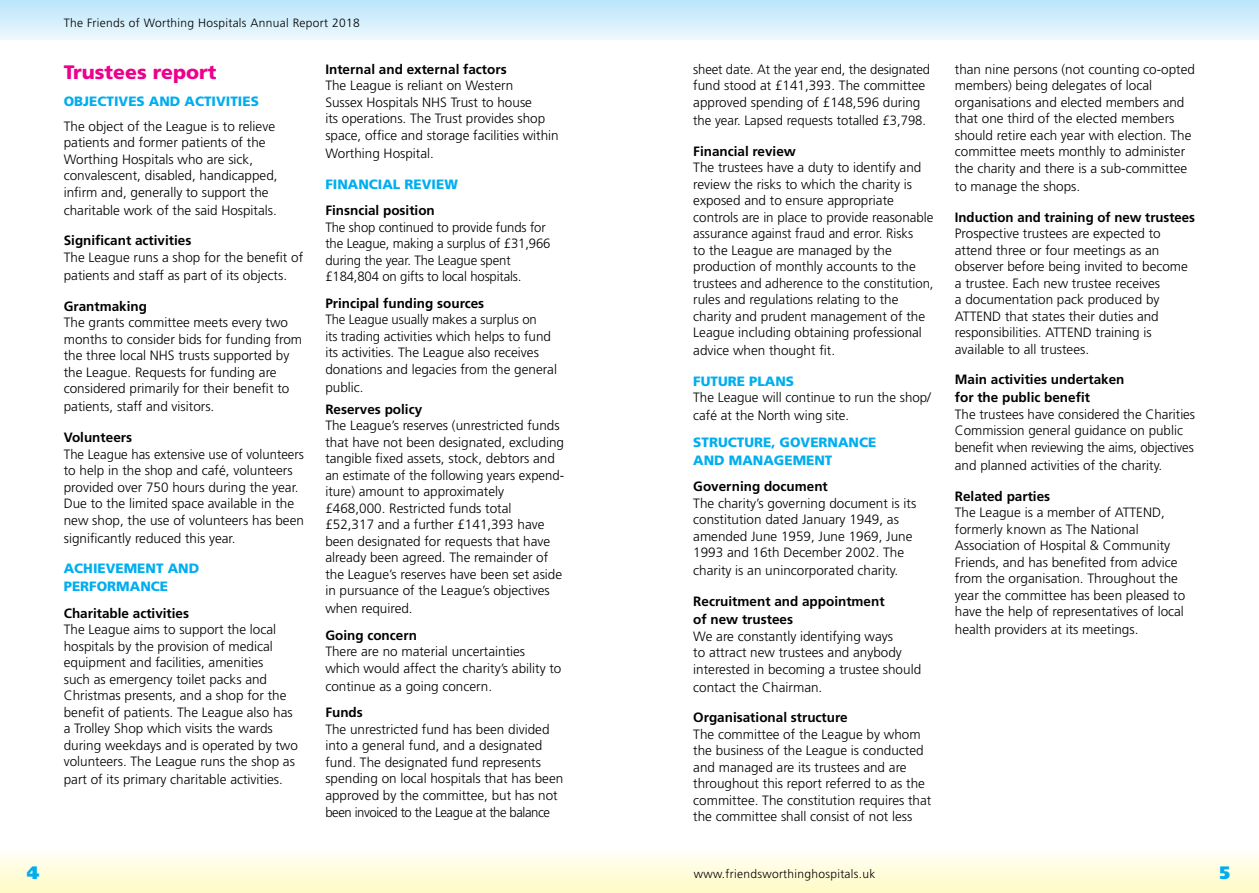
<style>
.page{position:relative;width:1259px;height:893px;background:#fff}
.page>*{position:absolute;margin:0;border:0;box-sizing:border-box;transform-origin:0 0}
.t1{font:900 19.5px "Frutiger";color:#ec008c}
.t2{font:900 18px "Frutiger";color:#00aeef}
.t3{font:300 13.5px/16.5px "Frutiger";color:#000}
.t4{font:700 13.5px/18px "Frutiger";color:#000}
.t5{font:900 13.5px/18px "Frutiger";color:#00aeef}
.t6{font:300 12px "Frutiger";letter-spacing:.025em;color:#000}
</style>
<div class="page">
<div style="left:0;top:850px;width:1259px;height:43px;background:linear-gradient(to bottom,#fffef7,#fffac3)"></div>
<div style="left:0;top:0;width:1259px;height:39px;background:linear-gradient(to bottom,#b9e5fb,#ecf8fe)"></div>
<p class="t6" style="left:64px;top:16px;width:297px">The Friends of Worthing Hospitals Annual Report 2018</p>
<h1 class="t1" style="left:64px;top:61px;width:154px">Trustees report</h1>
<p class="t5" style="left:64px;top:92px;width:197px">OBJECTIVES AND ACTIVITIES</p>
<p class="t3" style="left:64px;top:118px;width:215px">The object of the League is to relieve patients and former patients of the Worthing Hospitals who are sick, convalescent, disabled, handicapped, infirm and, generally to support the</p>
<p class="t3" style="left:64px;top:202px;width:215px">charitable work of the said Hospitals.</p>
<p class="t4" style="left:64px;top:232px;width:129px">Significant activities</p>
<p class="t3" style="left:64px;top:249px;width:241px;line-height:18px">The League runs a shop for the benefit of patients and staff as part of its objects.</p>
<p class="t4" style="left:64px;top:297px;width:85px">Grantmaking</p>
<p class="t3" style="left:64px;top:315px;width:240px">The grants committee meets every two months to consider bids for funding from the three local NHS trusts supported by the League. Requests for funding are considered primarily for their benefit to</p>
<p class="t3" style="left:64px;top:398px;width:152px">patients, staff and visitors.</p>
<p class="t4" style="left:64px;top:428px;width:70px">Volunteers</p>
<p class="t3" style="left:64px;top:446px;width:242px">The League has extensive use of volunteers to help in the shop and café, volunteers provided over 750 hours during the year.<br>Due to the limited space available in the new shop, the use of volunteers has been</p>
<p class="t3" style="left:64px;top:530px;width:173px">significantly reduced this year.</p>
<p class="t5" style="left:64px;top:559px;width:137px">ACHIEVEMENT AND<br>PERFORMANCE</p>
<p class="t4" style="left:64px;top:604px;width:127px">Charitable activities</p>
<p class="t3" style="left:64px;top:622px;width:236px">The League aims to support the local hospitals by the provision of medical equipment and facilities, amenities<br>such as emergency toilet packs and Christmas presents, and a shop for the benefit of patients. The League also has a Trolley Shop which visits the wards during weekdays and is operated by two volunteers. The League runs the shop as</p>
<p class="t3" style="left:64px;top:771px;width:220px">part of its primary charitable activities.</p>
<p class="t4" style="left:325px;top:60px;width:183px">Internal and external factors</p>
<p class="t3" style="left:325px;top:78px;width:235px">The League is reliant on Western<br>Sussex Hospitals NHS Trust to house<br>its operations. The Trust provides shop space, office and storage facilities within</p>
<p class="t3" style="left:325px;top:145px;width:110px">Worthing Hospital.</p>
<p class="t5" style="left:325px;top:175px;width:134px">FINANCIAL REVIEW</p>
<p class="t4" style="left:325px;top:201px;width:111px">Finsncial position</p>
<p class="t3" style="left:325px;top:219px;width:226px">The shop continued to provide funds for the League, making a surplus of £31,966 during the year. The League spent £184,804 on gifts to local hospitals.</p>
<p class="t4" style="left:325px;top:294px;width:160px">Principal funding sources</p>
<p class="t3" style="left:325px;top:311px;width:233px">The League usually makes a surplus on<br>its trading activities which helps to fund its activities. The League also receives donations and legacies from the general</p>
<p class="t3" style="left:325px;top:379px;width:40px">public.</p>
<p class="t4" style="left:325px;top:400px;width:98px">Reserves policy</p>
<p class="t3" style="left:325px;top:418px;width:240px">The League’s reserves (unrestricted funds that have not been designated, excluding tangible fixed assets, stock, debtors and an estimate of the following years expend&shy;iture) amount to approximately £468,000. Restricted funds total<br>£52,317 and a further £141,393 have been designated for requests that have already been agreed. The remainder of the League’s reserves have been set aside in pursuance of the League’s objectives</p>
<p class="t3" style="left:325px;top:601px;width:89px">when required.</p>
<p class="t4" style="left:325px;top:626px;width:93px">Going concern</p>
<p class="t3" style="left:325px;top:644px;width:238px">There are no material uncertainties which would affect the charity’s ability to</p>
<p class="t3" style="left:325px;top:678px;width:168px">continue as a going concern.</p>
<p class="t4" style="left:325px;top:704px;width:39px">Funds</p>
<p class="t3" style="left:325px;top:721px;width:239px">The unrestricted fund has been divided into a general fund, and a designated fund. The designated fund represents spending on local hospitals that has been approved by the committee, but has not been invoiced to the League at the balance</p>
<p class="t3" style="left:693px;top:61px;width:238px">sheet date. At the year end, the designated fund stood at £141,393. The committee approved spending of £148,596 during</p>
<p class="t3" style="left:693px;top:112px;width:234px">the year. Lapsed requests totalled £3,798.</p>
<p class="t4" style="left:693px;top:142px;width:104px">Financial review</p>
<p class="t3" style="left:693px;top:159px;width:242px">The trustees have a duty to identify and review the risks to which the charity is exposed and to ensure appropriate controls are in place to provide reasonable assurance against fraud and error. Risks<br>to the League are managed by the production of monthly accounts to the trustees and adherence to the constitution, rules and regulations relating to the charity and prudent management of the League including obtaining professional</p>
<p class="t3" style="left:693px;top:342px;width:143px">advice when thought fit.</p>
<p class="t5" style="left:693px;top:372px;width:102px">FUTURE PLANS</p>
<p class="t3" style="left:693px;top:389px;width:239px;line-height:18px">The League will continue to run the shop/ café at the North wing site.</p>
<p class="t5" style="left:693px;top:433px;width:185px">STRUCTURE, GOVERNANCE<br>AND MANAGEMENT</p>
<p class="t4" style="left:693px;top:478px;width:136px">Governing document</p>
<p class="t3" style="left:693px;top:495px;width:225px">The charity’s governing document is its constitution dated January 1949, as amended June 1959, June 1969, June 1993 and 16th December 2002. The</p>
<p class="t3" style="left:693px;top:563px;width:207px">charity is an unincorporated charity.</p>
<p class="t4" style="left:693px;top:593px;width:193px">Recruitment and appointment of new trustees</p>
<p class="t3" style="left:693px;top:628px;width:229px">We are constantly identifying ways<br>to attract new trustees and anybody interested in becoming a trustee should</p>
<p class="t3" style="left:693px;top:679px;width:131px">contact the Chairman.</p>
<p class="t4" style="left:693px;top:709px;width:156px">Organisational structure</p>
<p class="t3" style="left:693px;top:726px;width:240px">The committee of the League by whom the business of the League is conducted and managed are its trustees and are throughout this report referred to as the committee. The constitution requires that the committee shall consist of not less</p>
<p class="t3" style="left:955px;top:61px;width:242px">than nine persons (not counting co-opted members) being delegates of local organisations and elected members and that one third of the elected members should retire each year with election. The committee meets monthly to administer the charity and there is a sub-committee</p>
<p class="t3" style="left:955px;top:178px;width:127px">to manage the shops.</p>
<p class="t4" style="left:955px;top:208px;width:242px">Induction and training of new trustees</p>
<p class="t3" style="left:955px;top:225px;width:235px">Prospective trustees are expected to attend three or four meetings as an observer before being invited to become a trustee. Each new trustee receives<br>a documentation pack produced by ATTEND that states their duties and responsibilities. ATTEND training is available to all trustees.</p>
<p class="t4" style="left:955px;top:371px;width:171px">Main activities undertaken for the public benefit</p>
<p class="t3" style="left:955px;top:406px;width:242px">The trustees have considered the Charities<br>Commission general guidance on public benefit when reviewing the aims, objectives</p>
<p class="t3" style="left:955px;top:457px;width:209px">and planned activities of the charity.</p>
<p class="t4" style="left:955px;top:487px;width:97px">Related parties</p>
<p class="t3" style="left:955px;top:504px;width:232px">The League is a member of ATTEND, formerly known as The National Association of Hospital &amp; Community Friends, and has benefited from advice from the organisation. Throughout the year the committee has been pleased to have the help of representatives of local</p>
<p class="t3" style="left:955px;top:621px;width:185px">health providers at its meetings.</p>
<h2 class="t2" style="left:27px;top:861px;width:14px">4</h2>
<p class="t6" style="left:693px;top:867px;width:183px">www.friendsworthinghospitals.uk</p>
<h2 class="t2" style="left:1219px;top:861px;width:12px">5</h2>
</div>
